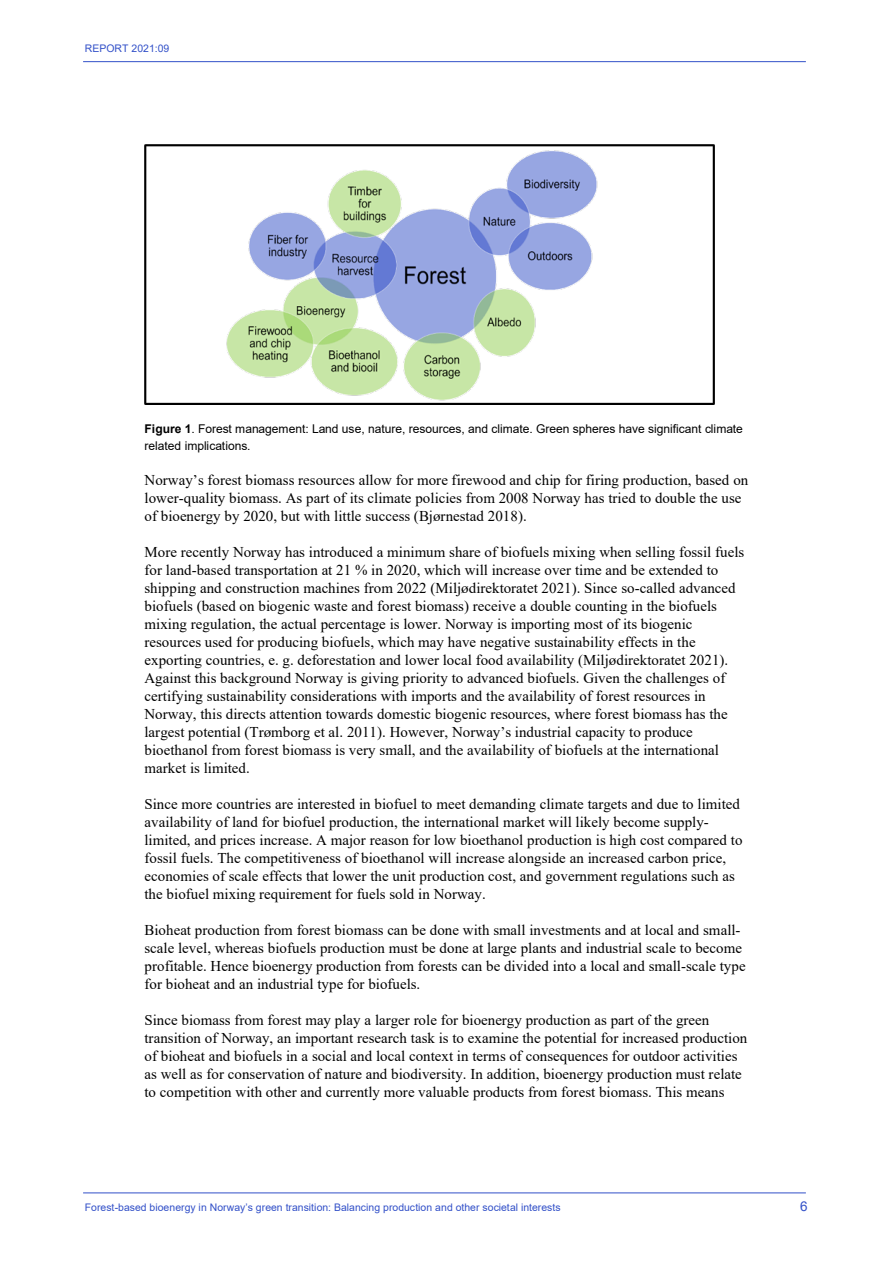
<style>
.page{position:relative;width:893px;height:1263px;background:#fff}
.page>*{position:absolute;margin:0;border:0;box-sizing:border-box;transform-origin:0 0}
.t1{font:15px/18px "Times New Roman";color:#000}
.t2{font:13.5px "Arial";color:#3250c8}
.t3{font:12px/16.5px "Arial";letter-spacing:-.005em;color:#000}
.t4{font:10.5px "Arial";color:#3250c8}
.s1{font-weight:700}
</style>
<div class="page">
<hr style="left:83px;top:61px;width:723px;height:1px;background:#3250c8">
<hr style="left:83px;top:1192px;width:723px;height:1px;background:#3250c8">
<img style="left:145px;top:145px;width:570px;height:260px">
<p class="t4" style="left:85px;top:41px;width:86px">REPORT 2021:09</p>
<p class="t3" style="left:145px;top:421px;width:600px"><span class="s1">Figure 1</span>. Forest management: Land use, nature, resources, and climate. Green spheres have significant climate related implications.</p>
<p class="t1" style="left:145px;top:470px;width:605px">Norway’s forest biomass resources allow for more firewood and chip for firing production, based on lower-quality biomass. As part of its climate policies from 2008 Norway has tried to double the use of bioenergy by 2020, but with little success (Bjørnestad 2018).</p>
<p class="t1" style="left:145px;top:542px;width:601px">More recently Norway has introduced a minimum share of biofuels mixing when selling fossil fuels for land-based transportation at 21 % in 2020, which will increase over time and be extended to shipping and construction machines from 2022 (Miljødirektoratet 2021). Since so-called advanced biofuels (based on biogenic waste and forest biomass) receive a double counting in the biofuels mixing regulation, the actual percentage is lower. Norway is importing most of its biogenic resources used for producing biofuels, which may have negative sustainability effects in the exporting countries, e. g. deforestation and lower local food availability (Miljødirektoratet 2021).<br>Against this background Norway is giving priority to advanced biofuels. Given the challenges of certifying sustainability considerations with imports and the availability of forest resources in Norway, this directs attention towards domestic biogenic resources, where forest biomass has the largest potential (Trømborg et al. 2011). However, Norway’s industrial capacity to produce bioethanol from forest biomass is very small, and the availability of biofuels at the international market is limited.</p>
<p class="t1" style="left:145px;top:794px;width:600px">Since more countries are interested in biofuel to meet demanding climate targets and due to limited availability of land for biofuel production, the international market will likely become supply&shy;limited, and prices increase. A major reason for low bioethanol production is high cost compared to fossil fuels. The competitiveness of bioethanol will increase alongside an increased carbon price, economies of scale effects that lower the unit production cost, and government regulations such as the biofuel mixing requirement for fuels sold in Norway.</p>
<p class="t1" style="left:145px;top:920px;width:603px">Bioheat production from forest biomass can be done with small investments and at local and small&shy;scale level, whereas biofuels production must be done at large plants and industrial scale to become profitable. Hence bioenergy production from forests can be divided into a local and small-scale type for bioheat and an industrial type for biofuels.</p>
<p class="t1" style="left:145px;top:1011px;width:604px">Since biomass from forest may play a larger role for bioenergy production as part of the green transition of Norway, an important research task is to examine the potential for increased production of bioheat and biofuels in a social and local context in terms of consequences for outdoor activities as well as for conservation of nature and biodiversity. In addition, bioenergy production must relate to competition with other and currently more valuable products from forest biomass. This means</p>
<p class="t4" style="left:85px;top:1200px;width:477px">Forest-based bioenergy in Norway’s green transition: Balancing production and other societal interests</p>
<p class="t2" style="left:800px;top:1197px;width:9px">6</p>
</div>
